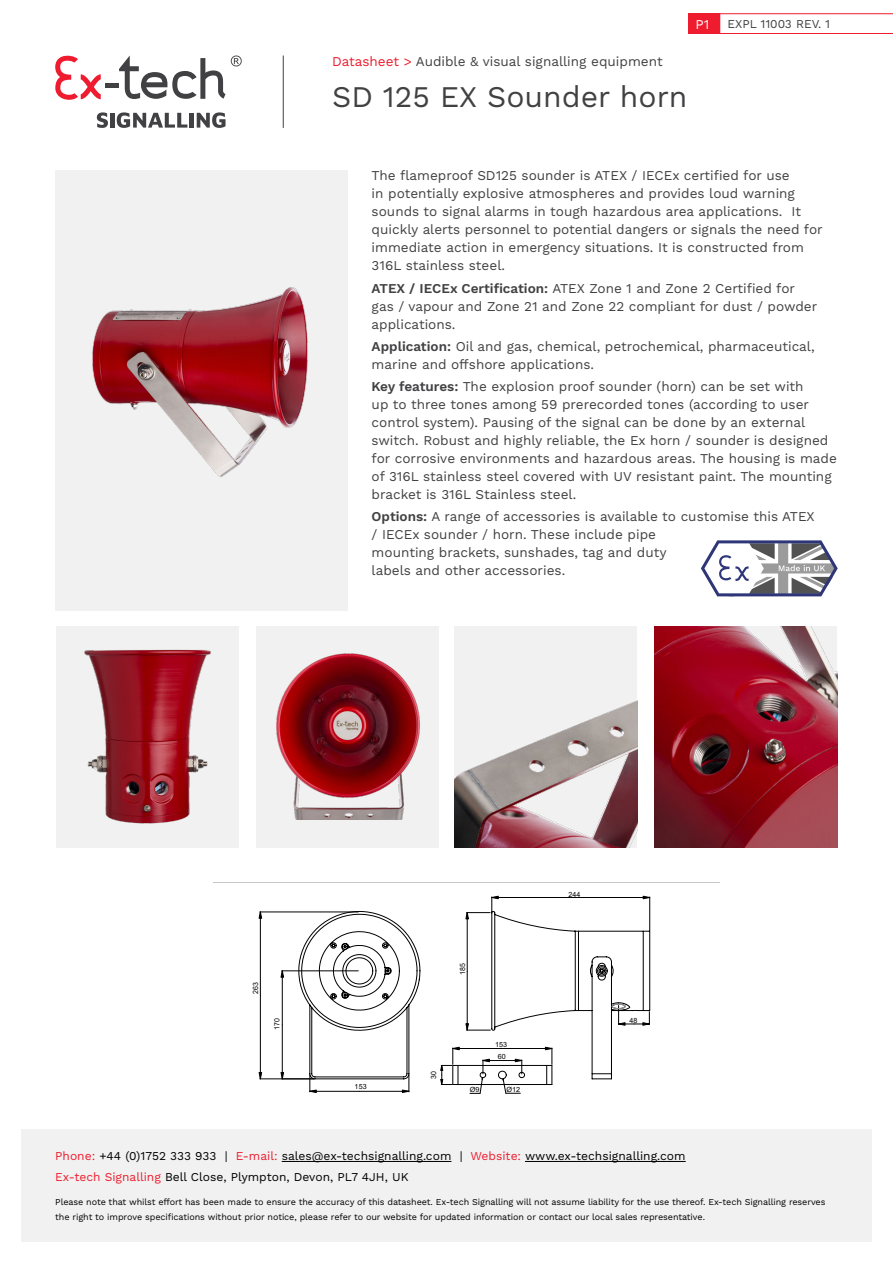
<style>
.page{position:relative;width:893px;height:1263px;background:#fff}
.page>*{position:absolute;margin:0;border:0;box-sizing:border-box;transform-origin:0 0}
.t1{font:30px "Work Sans";color:#414042}
.t2{font:13.5px/18px "Work Sans";color:#414042}
.t3{font:13.5px "Work Sans";color:#fff}
.t4{font:12px/21px "Work Sans";color:#000}
.t5{font:12px "Work Sans";color:#414042}
.t6{font:9px/15px "Work Sans";letter-spacing:-.01em;color:#000}
.t7{font:7.2px "Arial";letter-spacing:.005em;color:#000}
.t8{font:7.05px "Arial";letter-spacing:.005em;color:#000}
.s1{color:#ee1c2e}
.s2{font-weight:600}
</style>
<div class="page">
<div style="left:21px;top:1129px;width:851px;height:113px;background:#f1f1f1"></div>
<svg style="left:97px;top:112px;width:11px;height:16px"></svg>
<hr style="left:110px;top:113px;width:4px;height:15px;background:#414042">
<svg style="left:117px;top:112px;width:70px;height:16px"></svg>
<hr style="left:190px;top:113px;width:4px;height:15px;background:#414042">
<svg style="left:197px;top:112px;width:29px;height:16px"></svg>
<svg style="left:55px;top:55px;width:46px;height:45px"></svg>
<div style="left:105px;top:83px;width:14px;height:5px;background:#414042"></div>
<svg style="left:119px;top:56px;width:123px;height:43px"></svg>
<hr style="left:283px;top:56px;width:1px;height:72px;background:#414042">
<div style="left:688px;top:13px;width:32px;height:21px;background:#ee1c2e"></div>
<svg style="left:720px;top:13px;width:173px;height:21px"></svg>
<hr style="left:282px;top:1161px;width:169px;height:1px;background:#000">
<hr style="left:525px;top:1161px;width:161px;height:1px;background:#000">
<svg style="left:213px;top:882px;width:507px;height:212px"></svg>
<svg style="left:297px;top:897px;width:353px;height:182px"></svg>
<svg style="left:491px;top:896px;width:7px;height:3px"></svg>
<hr style="left:571px;top:897px;width:79px;height:1px;background:#000">
<svg style="left:643px;top:896px;width:7px;height:3px"></svg>
<svg style="left:597px;top:966px;width:9px;height:10px"></svg>
<hr style="left:453px;top:1084px;width:99px;height:1px;background:#000">
<hr style="left:453px;top:1065px;width:99px;height:1px;background:#000">
<hr style="left:453px;top:1048px;width:49px;height:1px;background:#000">
<hr style="left:502px;top:1048px;width:50px;height:1px;background:#000">
<svg style="left:545px;top:1047px;width:8px;height:37px"></svg>
<svg style="left:470px;top:1059px;width:55px;height:35px"></svg>
<svg style="left:441px;top:1047px;width:18px;height:38px"></svg>
<hr style="left:310px;top:1091px;width:49px;height:1px;background:#000">
<svg style="left:309px;top:1075px;width:7px;height:17px"></svg>
<hr style="left:359px;top:1091px;width:50px;height:1px;background:#000">
<svg style="left:402px;top:1075px;width:8px;height:17px"></svg>
<hr style="left:260px;top:1078px;width:54px;height:1px;background:#000">
<hr style="left:260px;top:912px;width:98px;height:1px;background:#000">
<hr style="left:260px;top:995px;width:1px;height:84px;background:#000">
<svg style="left:259px;top:1072px;width:3px;height:7px"></svg>
<hr style="left:260px;top:912px;width:1px;height:83px;background:#000">
<svg style="left:259px;top:912px;width:3px;height:6px"></svg>
<hr style="left:282px;top:970px;width:76px;height:1px;background:#000">
<hr style="left:282px;top:1025px;width:1px;height:54px;background:#000">
<svg style="left:281px;top:1072px;width:3px;height:7px"></svg>
<hr style="left:282px;top:971px;width:1px;height:54px;background:#000">
<svg style="left:281px;top:970px;width:3px;height:7px"></svg>
<hr style="left:467px;top:971px;width:1px;height:59px;background:#000">
<svg style="left:466px;top:1023px;width:24px;height:8px"></svg>
<hr style="left:467px;top:912px;width:1px;height:59px;background:#000">
<svg style="left:466px;top:912px;width:24px;height:7px"></svg>
<svg style="left:612px;top:1003px;width:38px;height:22px"></svg>
<div style="left:56px;top:626px;width:183px;height:221px;background:#f1f1f1"></div>
<img style="left:84px;top:649px;width:127px;height:175px">
<div style="left:256px;top:626px;width:183px;height:221px;background:#f1f1f1"></div>
<img style="left:276px;top:654px;width:144px;height:166px">
<div style="left:454px;top:626px;width:183px;height:221px;background:#f1f1f1"></div>
<img style="left:454px;top:700px;width:183px;height:147px">
<img style="left:654px;top:626px;width:183px;height:221px">
<div style="left:55px;top:170px;width:293px;height:440px;background:#f1f1f1"></div>
<img style="left:92px;top:287px;width:216px;height:190px">
<svg style="left:701px;top:540px;width:137px;height:56px"></svg>
<svg style="left:579px;top:711px;width:8px;height:9px"></svg>
<svg style="left:579px;top:751px;width:8px;height:9px"></svg>
<p class="t2" style="left:332px;top:53px;width:332px"><span class="s1">Datasheet &gt;</span> Audible &amp; visual signalling equipment</p>
<h1 class="t1" style="left:332px;top:84px;width:357px">SD 125 EX Sounder horn</h1>
<p class="t3" style="left:696px;top:19px;width:15px">P1</p>
<p class="t5" style="left:728px;top:19px;width:104px">EXPL 11003 REV. 1</p>
<p class="t2" style="left:372px;top:168px;width:453px">The flameproof SD125 sounder is ATEX / IECEx certified for use<br>in potentially explosive atmospheres and provides loud warning sounds to signal alarms in tough hazardous area applications. It quickly alerts personnel to potential dangers or signals the need for immediate action in emergency situations. It is constructed from 316L stainless steel.</p>
<p class="t2" style="left:372px;top:280px;width:447px"><span class="s2">ATEX / IECEx Certification:</span> ATEX Zone 1 and Zone 2 Certified for gas / vapour and Zone 21 and Zone 22 compliant for dust / powder applications.</p>
<p class="t2" style="left:372px;top:338px;width:444px"><span class="s2">Application:</span> Oil and gas, chemical, petrochemical, pharmaceutical, marine and offshore applications.</p>
<p class="t2" style="left:372px;top:378px;width:467px"><span class="s2">Key features:</span> The explosion proof sounder (horn) can be set with<br>up to three tones among 59 prerecorded tones (according to user control system). Pausing of the signal can be done by an external switch. Robust and highly reliable, the Ex horn / sounder is designed for corrosive environments and hazardous areas. The housing is made of 316L stainless steel covered with UV resistant paint. The mounting bracket is 316L Stainless steel.</p>
<p class="t2" style="left:372px;top:509px;width:445px"><span class="s2">Options:</span> A range of accessories is available to customise this ATEX / IECEx sounder / horn. These include pipe<br>mounting brackets, sunshades, tag and duty<br>labels and other accessories.</p>
<p class="t7" style="left:251px;top:994px;width:13px;rotate:-90deg">263</p>
<p class="t7" style="left:272px;top:1030px;width:13px;rotate:-90deg">170</p>
<p class="t8" style="left:355px;top:1081px;width:14px">153</p>
<p class="t7" style="left:458px;top:975px;width:13px;rotate:-90deg">185</p>
<p class="t7" style="left:429px;top:1079px;width:9px;rotate:-90deg">30</p>
<p class="t8" style="left:495px;top:1040px;width:14px">153</p>
<p class="t8" style="left:498px;top:1052px;width:9px">60</p>
<p class="t8" style="left:470px;top:1085px;width:11px">Ø9</p>
<p class="t8" style="left:507px;top:1085px;width:15px">Ø12</p>
<p class="t8" style="left:569px;top:889px;width:14px">244</p>
<p class="t8" style="left:629px;top:1016px;width:9px">48</p>
<p class="t4" style="left:55px;top:1146px;width:632px"><span class="s1">Phone:</span> +44 (0)1752 333 933 | <span class="s1">E-mail:</span> sales@ex-techsignalling.com | <span class="s1">Website:</span> www.ex-techsignalling.com<br><span class="s1">Ex-tech Signalling</span> Bell Close, Plympton, Devon, PL7 4JH, UK</p>
<p class="t6" style="left:55px;top:1195px;width:772px">Please note that whilst effort has been made to ensure the accuracy of this datasheet. Ex-tech Signalling will not assume liability for the use thereof. Ex-tech Signalling reserves the right to improve specifications without prior notice, please refer to our website for updated information or contact our local sales representative.</p>
</div>
